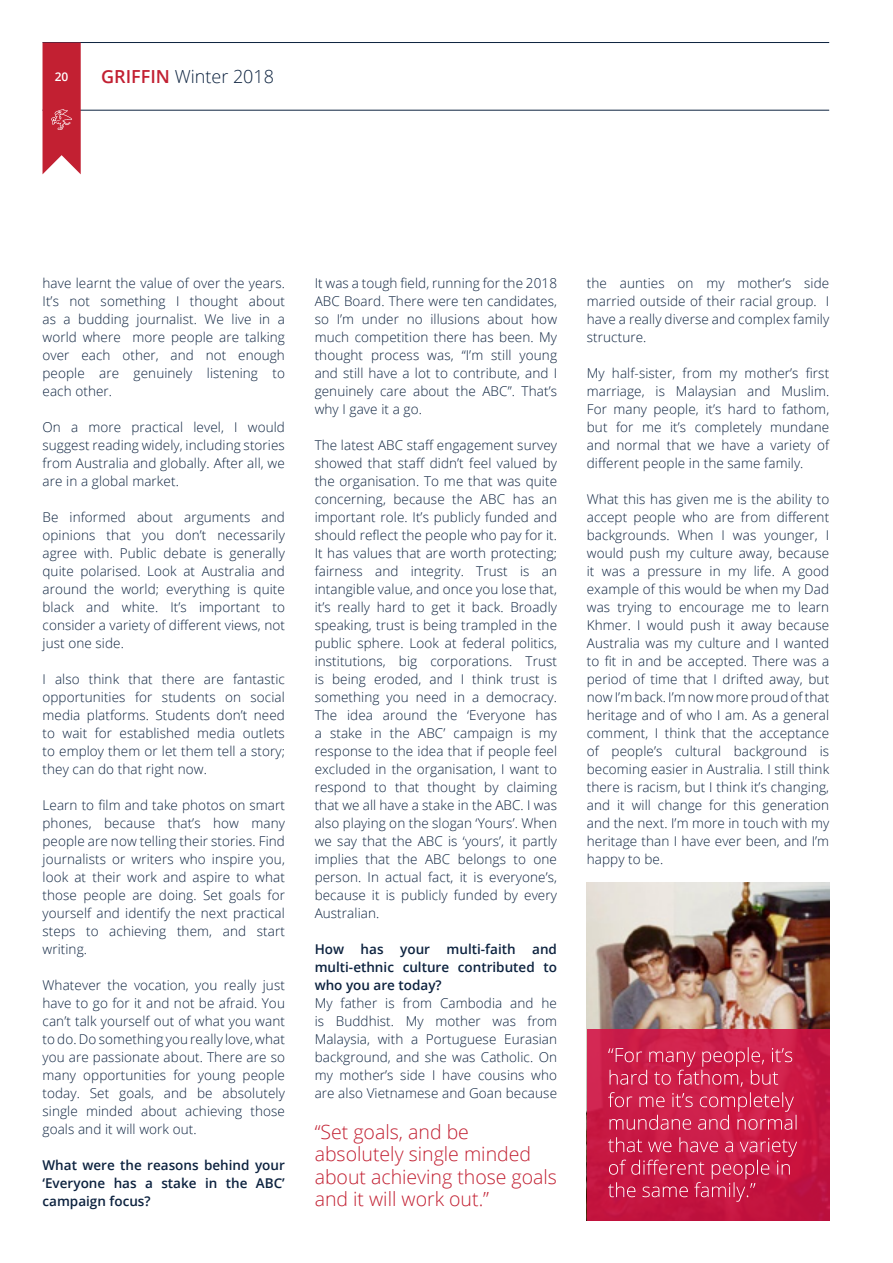
<style>
.page{position:relative;width:893px;height:1263px;background:#fff}
.page>*{position:absolute;margin:0;border:0;box-sizing:border-box;transform-origin:0 0}
.t1{font:300 19.5px/22.5px "Open Sans";color:#c22032}
.t2{font:300 18px "Open Sans";color:#0c223f}
.t3{font:300 13.5px/18px "Open Sans";letter-spacing:.005em;color:#0c223f;text-align:justify}
.t4{font:600 13.5px/18px "Open Sans";color:#0c223f;text-align:justify}
.t5{font:600 12px "Open Sans";color:#fff}
.s1{font-weight:600;color:#c22032}
</style>
<div class="page">
<img style="left:587px;top:882px;width:242px;height:146px">
<div style="left:587px;top:1028px;width:242px;height:192px;background:linear-gradient(to bottom,#cd1e4a,#c0113e)"></div>
<svg style="left:608px;top:1137px;width:189px;height:65px;background:#cc2b53"></svg>
<svg style="left:608px;top:1047px;width:188px;height:83px;background:#d2355b"></svg>
<hr style="left:43px;top:42px;width:786px;height:1px;background:#0c223f">
<hr style="left:43px;top:110px;width:786px;height:1px;background:#0c223f">
<svg style="left:43px;top:43px;width:38px;height:131px;background:#c73545"></svg>
<p class="t5" style="left:55px;top:68px;width:15px">20</p>
<h2 class="t2" style="left:101px;top:64px;width:174px"><span class="s1">GRIFFIN</span> Winter 2018</h2>
<p class="t3" style="left:43px;top:274px;width:244px">have learnt the value of over the years.<br>It’s not something I thought about as a budding journalist. We live in a world where more people are talking over each other, and not enough people are genuinely listening to each other.</p>
<p class="t3" style="left:43px;top:418px;width:244px">On a more practical level, I would suggest reading widely, including stories from Australia and globally. After all, we are in a global market.</p>
<p class="t3" style="left:43px;top:508px;width:244px">Be informed about arguments and opinions that you don’t necessarily agree with. Public debate is generally quite polarised. Look at Australia and around the world; everything is quite black and white. It’s important to consider a variety of different views, not just one side.</p>
<p class="t3" style="left:43px;top:670px;width:244px">I also think that there are fantastic opportunities for students on social media platforms. Students don’t need to wait for established media outlets to employ them or let them tell a story; they can do that right now.</p>
<p class="t3" style="left:43px;top:796px;width:244px">Learn to film and take photos on smart phones, because that’s how many people are now telling their stories. Find journalists or writers who inspire you, look at their work and aspire to what those people are doing. Set goals for yourself and identify the next practical steps to achieving them, and start writing.</p>
<p class="t3" style="left:43px;top:976px;width:244px">Whatever the vocation, you really just have to go for it and not be afraid. You can’t talk yourself out of what you want to do. Do something you really love, what you are passionate about. There are so many opportunities for young people today. Set goals, and be absolutely single minded about achieving those goals and it will work out.</p>
<p class="t4" style="left:43px;top:1156px;width:244px">What were the reasons behind your ‘Everyone has a stake in the ABC’ campaign focus?</p>
<p class="t3" style="left:315px;top:274px;width:244px">It was a tough field, running for the 2018<br>ABC Board. There were ten candidates, so I’m under no illusions about how much competition there has been. My thought process was, “I’m still young and still have a lot to contribute, and I genuinely care about the ABC”. That’s why I gave it a go.</p>
<p class="t3" style="left:315px;top:436px;width:244px">The latest ABC staff engagement survey showed that staff didn’t feel valued by the organisation. To me that was quite concerning, because the ABC has an important role. It’s publicly funded and should reflect the people who pay for it.<br>It has values that are worth protecting; fairness and integrity. Trust is an intangible value, and once you lose that, it’s really hard to get it back. Broadly speaking, trust is being trampled in the public sphere. Look at federal politics, institutions, big corporations. Trust is being eroded, and I think trust is something you need in a democracy.<br>The idea around the ‘Everyone has a stake in the ABC’ campaign is my response to the idea that if people feel excluded in the organisation, I want to respond to that thought by claiming that we all have a stake in the ABC. I was also playing on the slogan ‘Yours’. When we say that the ABC is ‘yours’, it partly implies that the ABC belongs to one person. In actual fact, it is everyone’s, because it is publicly funded by every Australian.</p>
<p class="t4" style="left:315px;top:940px;width:244px">How has your multi-faith and multi-ethnic culture contributed to who you are today?</p>
<p class="t3" style="left:315px;top:993px;width:244px">My father is from Cambodia and he is Buddhist. My mother was from Malaysia, with a Portuguese Eurasian background, and she was Catholic. On my mother’s side I have cousins who are also Vietnamese and Goan because</p>
<h1 class="t1" style="left:315px;top:1120px;width:244px">“Set goals, and be absolutely single minded about achieving those goals and it will work out.”</h1>
<p class="t3" style="left:587px;top:273px;width:244px">the aunties on my mother’s side married outside of their racial group. I have a really diverse and complex family structure.</p>
<p class="t3" style="left:587px;top:363px;width:244px">My half-sister, from my mother’s first marriage, is Malaysian and Muslim.<br>For many people, it’s hard to fathom, but for me it’s completely mundane and normal that we have a variety of different people in the same family.</p>
<p class="t3" style="left:587px;top:489px;width:244px">What this has given me is the ability to accept people who are from different backgrounds. When I was younger, I would push my culture away, because it was a pressure in my life. A good example of this would be when my Dad was trying to encourage me to learn Khmer. I would push it away because Australia was my culture and I wanted to fit in and be accepted. There was a period of time that I drifted away, but now I’m back. I’m now more proud of that heritage and of who I am. As a general comment, I think that the acceptance of people’s cultural background is becoming easier in Australia. I still think there is racism, but I think it’s changing, and it will change for this generation and the next. I’m more in touch with my heritage than I have ever been, and I’m happy to be.</p>
</div>
